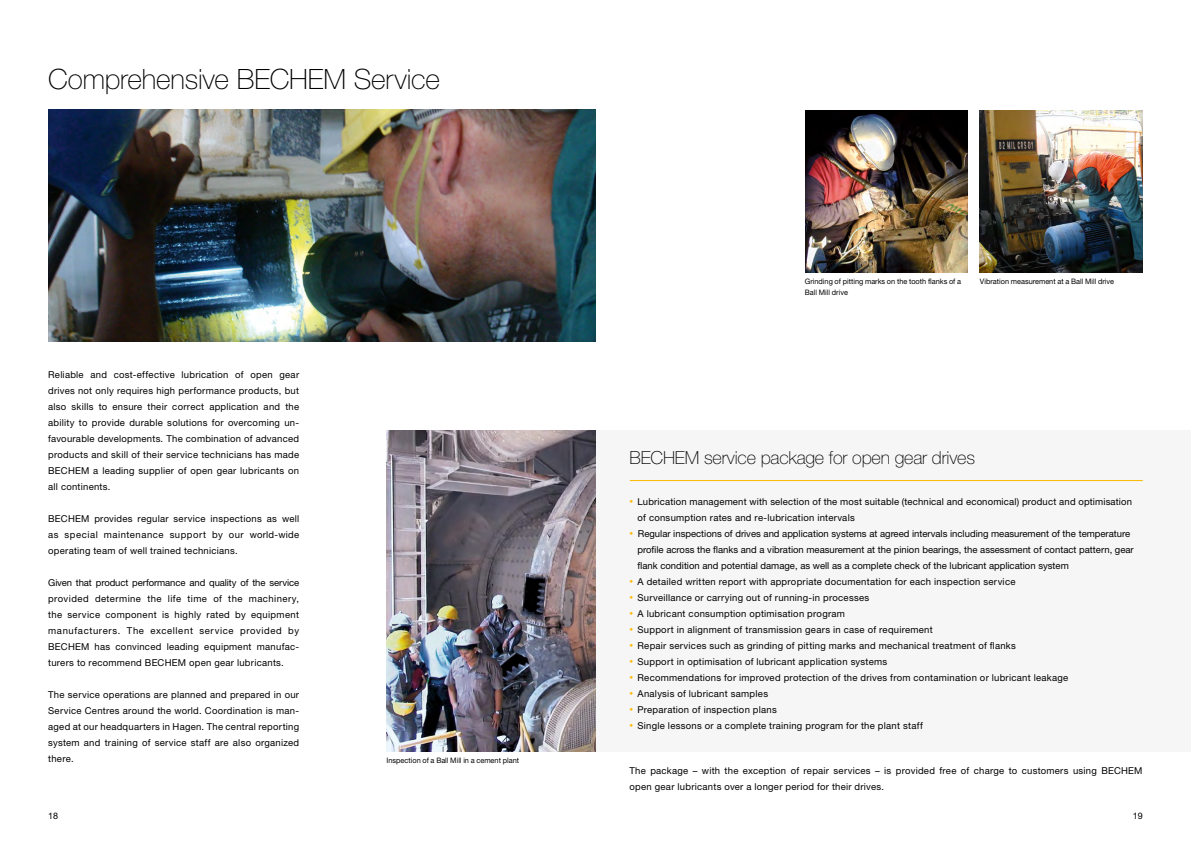
<style>
.page{position:relative;width:1191px;height:842px;background:#fff}
.page>*{position:absolute;margin:0;border:0;box-sizing:border-box;transform-origin:0 0}
.t1{font:100 28px "Helvetica Neue LT Std";letter-spacing:-.005em;color:#000}
.t2{font:100 18px "Helvetica Neue LT Std";letter-spacing:-.01em;color:#000}
.t3{font:9.5px/16px "Helvetica Neue LT Std";letter-spacing:.025em;color:#000;text-align:justify}
.t4{font:9.5px/16px "Helvetica Neue LT Std";color:#000}
.t5{font:9px "Helvetica Neue LT Std";color:#000}
.t6{font:7.5px/11px "Helvetica Neue LT Std";color:#000}
.s1{font-size:7.5px;color:#fbba00}
</style>
<div class="page">
<div style="left:595px;top:430px;width:596px;height:321px;background:#f6f6f6"></div>
<img style="left:805px;top:110px;width:162px;height:162px">
<hr style="left:630px;top:480px;width:512px;height:1px;background:#fbba00">
<img style="left:48px;top:110px;width:547px;height:232px">
<img style="left:980px;top:110px;width:162px;height:163px">
<img style="left:386px;top:430px;width:209px;height:321px">
<h1 class="t1" style="left:48px;top:63px;width:393px">Comprehensive BECHEM Service</h1>
<p class="t3" style="left:48px;top:366px;width:252px">Reliable and cost-effective lubrication of open gear drives not only requires high performance products, but also skills to ensure their correct application and the ability to provide durable solutions for overcoming un&shy;favourable developments. The combination of advanced products and skill of their service technicians has made BECHEM a leading supplier of open gear lubricants on all continents.</p>
<p class="t3" style="left:48px;top:510px;width:252px">BECHEM provides regular service inspections as well as special maintenance support by our world-wide operating team of well trained technicians.</p>
<p class="t3" style="left:48px;top:574px;width:252px">Given that product performance and quality of the service provided determine the life time of the machinery, the service component is highly rated by equipment manufacturers. The excellent service provided by BECHEM has convinced leading equipment manufac&shy;turers to recommend BECHEM open gear lubricants.</p>
<p class="t3" style="left:48px;top:686px;width:252px">The service operations are planned and prepared in our Service Centres around the world. Coordination is man&shy;aged at our headquarters in Hagen. The central reporting system and training of service staff are also organized there.</p>
<p class="t5" style="left:48px;top:811px;width:12px">18</p>
<p class="t6" style="left:386px;top:754px;width:134px">Inspection of a Ball Mill in a cement plant</p>
<p class="t6" style="left:805px;top:276px;width:158px">Grinding of pitting marks on the tooth flanks of a<br>Ball Mill drive</p>
<p class="t6" style="left:980px;top:276px;width:136px">Vibration measurement at a Ball Mill drive</p>
<h2 class="t2" style="left:629px;top:448px;width:347px">BECHEM service package for open gear drives</h2>
<p class="t3" style="left:637px;top:493px;width:496px;text-indent:-8px"><span class="s1">•</span> Lubrication management with selection of the most suitable (technical and economical) product and optimisation of consumption rates and re-lubrication intervals</p>
<p class="t4" style="left:637px;top:525px;width:498px;text-indent:-8px"><span class="s1">•</span> Regular inspections of drives and application systems at agreed intervals including measurement of the temperature profile across the flanks and a vibration measurement at the pinion bearings, the assessment of contact pattern, gear flank condition and potential damage, as well as a complete check of the lubricant application system</p>
<p class="t3" style="left:629px;top:573px;width:387px"><span class="s1">•</span> A detailed written report with appropriate documentation for each inspection service</p>
<p class="t3" style="left:629px;top:589px;width:241px"><span class="s1">•</span> Surveillance or carrying out of running-in processes</p>
<p class="t3" style="left:629px;top:605px;width:217px"><span class="s1">•</span> A lubricant consumption optimisation program</p>
<p class="t3" style="left:629px;top:621px;width:305px"><span class="s1">•</span> Support in alignment of transmission gears in case of requirement</p>
<p class="t3" style="left:629px;top:637px;width:388px"><span class="s1">•</span> Repair services such as grinding of pitting marks and mechanical treatment of flanks</p>
<p class="t3" style="left:629px;top:653px;width:259px"><span class="s1">•</span> Support in optimisation of lubricant application systems</p>
<p class="t3" style="left:629px;top:669px;width:440px"><span class="s1">•</span> Recommendations for improved protection of the drives from contamination or lubricant leakage</p>
<p class="t3" style="left:629px;top:685px;width:140px"><span class="s1">•</span> Analysis of lubricant samples</p>
<p class="t3" style="left:629px;top:701px;width:149px"><span class="s1">•</span> Preparation of inspection plans</p>
<p class="t3" style="left:629px;top:717px;width:295px"><span class="s1">•</span> Single lessons or a complete training program for the plant staff</p>
<p class="t3" style="left:629px;top:763px;width:514px">The package – with the exception of repair services – is provided free of charge to customers using BECHEM open gear lubricants over a longer period for their drives.</p>
<p class="t5" style="left:1132px;top:811px;width:12px">19</p>
</div>
